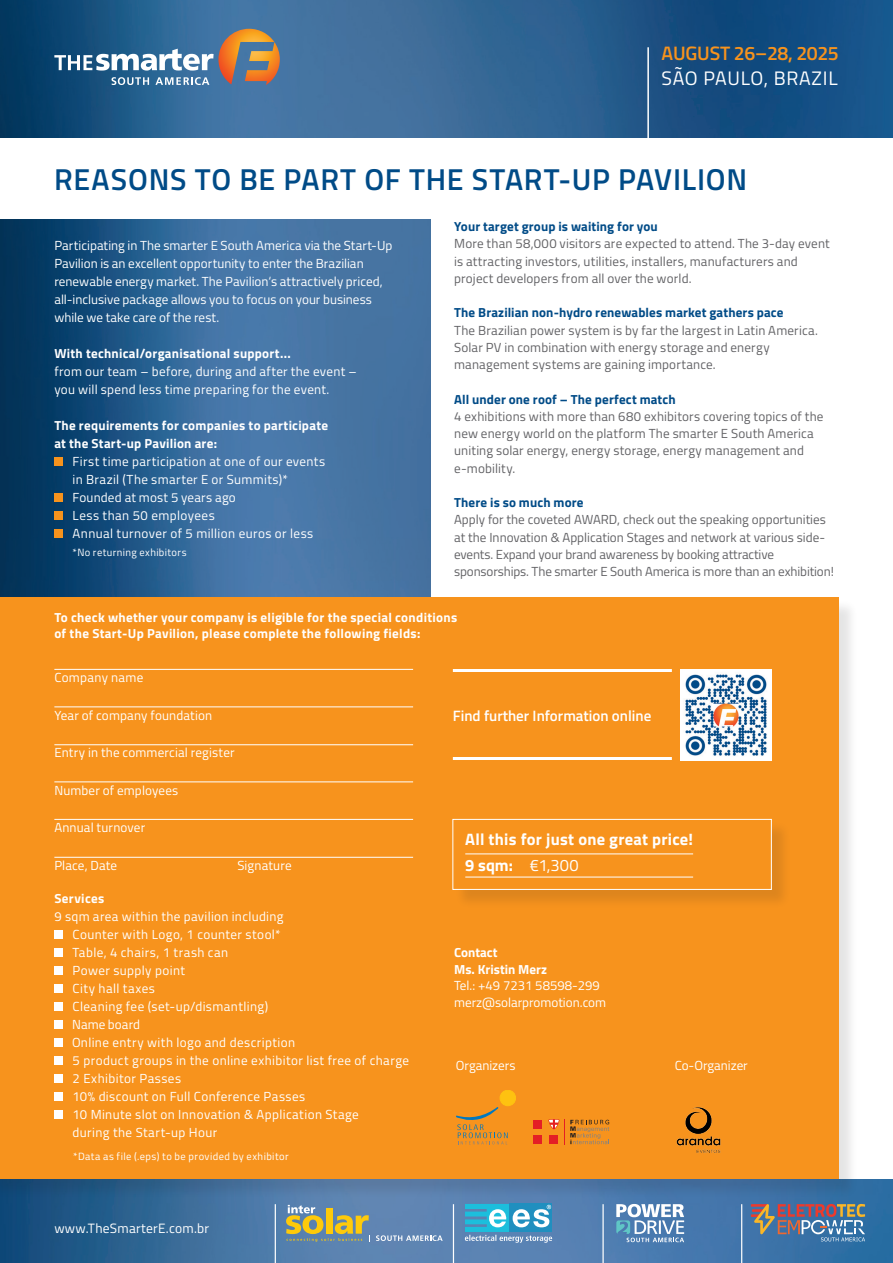
<style>
.page{position:relative;width:893px;height:1263px;background:#fff}
.page>*{position:absolute;margin:0;border:0;box-sizing:border-box;transform-origin:0 0}
.t1{font:600 30.3px "Titillium";letter-spacing:.025em;color:#004b87}
.t2{font:600 19.5px "Titillium";letter-spacing:-.02em;color:#f7931d}
.t3{font:19.5px "Titillium";letter-spacing:.035em;color:#fff}
.t4{font:700 16.5px/25.5px "Titillium";letter-spacing:.015em;color:#fff}
.t5{font:600 15px "Titillium";color:#fff}
.t6{font:13.5px "Titillium";letter-spacing:.02em;color:#fff}
.t7{font:13.2px/18px "Titillium";letter-spacing:.02em;color:#fff}
.t8{font:13.2px/17.2px "Titillium";letter-spacing:.01em;color:#636366}
.t9{font:13.2px/18px "Titillium";color:#fff}
.t10{font:700 13.2px/18px "Titillium";letter-spacing:.02em;color:#fff}
.t11{font:13.2px/17.2px "Titillium";letter-spacing:-.01em;color:#636366}
.t12{font:700 13.2px "Titillium";letter-spacing:.01em;color:#004b87}
.t13{font:700 13.2px/16.5px "Titillium";color:#fff}
.t14{font:10.5px "Titillium";letter-spacing:.04em;color:#fff}
.s1{font-weight:400}
</style>
<div class="page">
<img style="left:0;top:0;width:893px;height:1263px">
<div style="left:431px;top:138px;width:462px;height:1041px;background:#fff"></div>
<div style="left:0;top:138px;width:458px;height:81px;background:#fff"></div>
<div style="left:0;top:600px;width:858px;height:598px;background:#231f20;opacity:.12"></div>
<div style="left:0;top:598px;width:839px;height:581px;background:#f7931d"></div>
<hr style="left:647px;top:47px;width:2px;height:91px;background:#fff">
<svg style="left:54px;top:49px;width:160px;height:22px"></svg>
<svg style="left:112px;top:77px;width:37px;height:8px"></svg>
<svg style="left:155px;top:77px;width:54px;height:8px"></svg>
<img style="left:218px;top:29px;width:62px;height:56px">
<div style="left:54px;top:458px;width:9px;height:8px;background:#f7931d"></div>
<div style="left:54px;top:494px;width:9px;height:8px;background:#f7931d"></div>
<div style="left:54px;top:512px;width:9px;height:8px;background:#f7931d"></div>
<div style="left:54px;top:530px;width:9px;height:8px;background:#f7931d"></div>
<div style="left:54px;top:930px;width:9px;height:9px;background:#fff"></div>
<div style="left:54px;top:948px;width:9px;height:9px;background:#fff"></div>
<div style="left:54px;top:966px;width:9px;height:9px;background:#fff"></div>
<div style="left:54px;top:984px;width:9px;height:9px;background:#fff"></div>
<div style="left:54px;top:1002px;width:9px;height:9px;background:#fff"></div>
<div style="left:54px;top:1020px;width:9px;height:9px;background:#fff"></div>
<div style="left:54px;top:1038px;width:9px;height:9px;background:#fff"></div>
<div style="left:54px;top:1056px;width:9px;height:9px;background:#fff"></div>
<div style="left:54px;top:1074px;width:9px;height:9px;background:#fff"></div>
<div style="left:54px;top:1092px;width:9px;height:9px;background:#fff"></div>
<div style="left:54px;top:1110px;width:9px;height:9px;background:#fff"></div>
<hr style="left:275px;top:1204px;width:1px;height:59px;background:#fff">
<hr style="left:453px;top:1204px;width:1px;height:59px;background:#fff">
<hr style="left:602px;top:1204px;width:2px;height:59px;background:#fff">
<hr style="left:741px;top:1204px;width:1px;height:59px;background:#fff">
<svg style="left:286px;top:1205px;width:84px;height:37px;background:#989f7a"></svg>
<svg style="left:376px;top:1235px;width:67px;height:6px"></svg>
<svg style="left:465px;top:1204px;width:87px;height:39px;background:#60b0d1"></svg>
<svg style="left:616px;top:1204px;width:68px;height:38px"></svg>
<svg style="left:751px;top:1204px;width:114px;height:37px;background:#727b90"></svg>
<div style="left:455px;top:821px;width:336px;height:87px;background:#231f20;opacity:.12"></div>
<div style="left:452px;top:819px;width:320px;height:71px;background:#f7931d;border:1px solid #fff"></div>
<hr style="left:465px;top:877px;width:228px;height:1px;background:#fff">
<hr style="left:465px;top:853px;width:228px;height:1px;background:#fff">
<img style="left:680px;top:669px;width:91px;height:91px">
<hr style="left:453px;top:669px;width:219px;height:3px;background:#fff">
<hr style="left:453px;top:757px;width:219px;height:3px;background:#fff">
<div style="left:500px;top:1090px;width:16px;height:16px;background:#fec210;border-radius:50%"></div>
<div style="left:500px;top:1090px;width:16px;height:16px;border:1px solid #fec210;border-radius:50%"></div>
<svg style="left:456px;top:1107px;width:52px;height:37px"></svg>
<div style="left:533px;top:1120px;width:9px;height:9px;background:#e41f25"></div>
<div style="left:533px;top:1135px;width:9px;height:9px;background:#e41f25"></div>
<svg style="left:548px;top:1119px;width:61px;height:25px"></svg>
<img style="left:676px;top:1107px;width:45px;height:46px">
<hr style="left:54px;top:669px;width:359px;height:1px;background:#fff">
<hr style="left:54px;top:706px;width:359px;height:1px;background:#fff">
<hr style="left:54px;top:744px;width:359px;height:1px;background:#fff">
<hr style="left:54px;top:781px;width:359px;height:1px;background:#fff">
<hr style="left:54px;top:819px;width:359px;height:1px;background:#fff">
<hr style="left:54px;top:857px;width:359px;height:1px;background:#fff">
<h2 class="t2" style="left:662px;top:39px;width:179px">AUGUST 26–28, 2025</h2>
<h2 class="t3" style="left:662px;top:64px;width:178px">SÃO PAULO, BRAZIL</h2>
<h1 class="t1" style="left:54px;top:157px;width:694px">REASONS TO BE PART OF THE START-UP PAVILION</h1>
<p class="t9" style="left:54px;top:236px;width:339px">Participating in The smarter E South America via the Start-Up Pavilion is an excellent opportunity to enter the Brazilian renewable energy market. The Pavilion‘s attractively priced, all-inclusive package allows you to focus on your business while we take care of the rest.</p>
<p class="t10" style="left:54px;top:344px;width:238px">With technical/organisational support...</p>
<p class="t7" style="left:54px;top:362px;width:304px">from our team – before, during and after the event – you will spend less time preparing for the event.</p>
<p class="t10" style="left:54px;top:416px;width:275px">The requirements for companies to participate at the Start-up Pavilion are:</p>
<p class="t7" style="left:73px;top:452px;width:254px">First time participation at one of our events in Brazil (The smarter E or Summits)* Founded at most 5 years ago<br>Less than 50 employees<br>Annual turnover of 5 million euros or less</p>
<p class="t14" style="left:73px;top:545px;width:116px">*No returning exhibitors</p>
<p class="t12" style="left:454px;top:216px;width:205px">Your target group is waiting for you</p>
<p class="t8" style="left:454px;top:235px;width:377px">More than 58,000 visitors are expected to attend. The 3-day event is attracting investors, utilities, installers, manufacturers and project developers from all over the world.</p>
<p class="t12" style="left:454px;top:303px;width:331px">The Brazilian non-hydro renewables market gathers pace</p>
<p class="t8" style="left:454px;top:321px;width:365px">The Brazilian power system is by far the largest in Latin America.<br>Solar PV in combination with energy storage and energy management systems are gaining importance.</p>
<p class="t12" style="left:454px;top:389px;width:223px">All under one roof – The perfect match</p>
<p class="t8" style="left:454px;top:407px;width:371px">4 exhibitions with more than 680 exhibitors covering topics of the new energy world on the platform The smarter E South America uniting solar energy, energy storage, energy management and e-mobility.</p>
<p class="t12" style="left:454px;top:492px;width:131px">There is so much more</p>
<p class="t11" style="left:454px;top:510px;width:381px">Apply for the coveted AWARD, check out the speaking opportunities at the Innovation &amp; Application Stages and network at various side&shy;events. Expand your brand awareness by booking attractive sponsorships. The smarter E South America is more than an exhibition!</p>
<p class="t10" style="left:54px;top:608px;width:404px;line-height:16.5px">To check whether your company is eligible for the special conditions of the Start-Up Pavilion, please complete the following fields:</p>
<p class="t7" style="left:54px;top:668px;width:90px">Company name</p>
<p class="t7" style="left:54px;top:705px;width:159px">Year of company foundation</p>
<p class="t7" style="left:54px;top:743px;width:182px">Entry in the commercial register</p>
<p class="t7" style="left:54px;top:780px;width:125px">Number of employees</p>
<p class="t7" style="left:54px;top:818px;width:92px">Annual turnover</p>
<p class="t7" style="left:54px;top:855px;width:64px">Place, Date</p>
<p class="t7" style="left:237px;top:855px;width:56px">Signature</p>
<p class="t10" style="left:54px;top:888px;width:52px">Services</p>
<p class="t7" style="left:72px;top:906px;width:339px;text-indent:-18px">9 sqm area within the pavilion including<br>Counter with Logo, 1 counter stool*<br>Table, 4 chairs, 1 trash can<br>Power supply point<br>City hall taxes<br>Cleaning fee (set-up/dismantling)<br>Name board<br>Online entry with logo and description<br>5 product groups in the online exhibitor list free of charge<br>2 Exhibitor Passes<br>10% discount on Full Conference Passes<br>10 Minute slot on Innovation &amp; Application Stage<br>during the Start-up Hour</p>
<p class="t14" style="left:73px;top:1149px;width:217px">*Data as file (.eps) to be provided by exhibitor</p>
<p class="t6" style="left:54px;top:1218px;width:156px">www.TheSmarterE.com.br</p>
<p class="t5" style="left:453px;top:704px;width:200px">Find further Information online</p>
<p class="t4" style="left:465px;top:826px;width:229px">All this for just one great price!<br>9 sqm: <span class="s1">€1,300</span></p>
<p class="t13" style="left:454px;top:944px;width:94px">Contact<br>Ms. Kristin Merz</p>
<p class="t9" style="left:454px;top:977px;width:154px;line-height:16.5px">Tel.: +49 7231 58598-299 merz@solarpromotion.com</p>
<p class="t9" style="left:456px;top:1056px;width:61px">Organizers</p>
<p class="t9" style="left:675px;top:1056px;width:75px">Co-Organizer</p>
</div>
